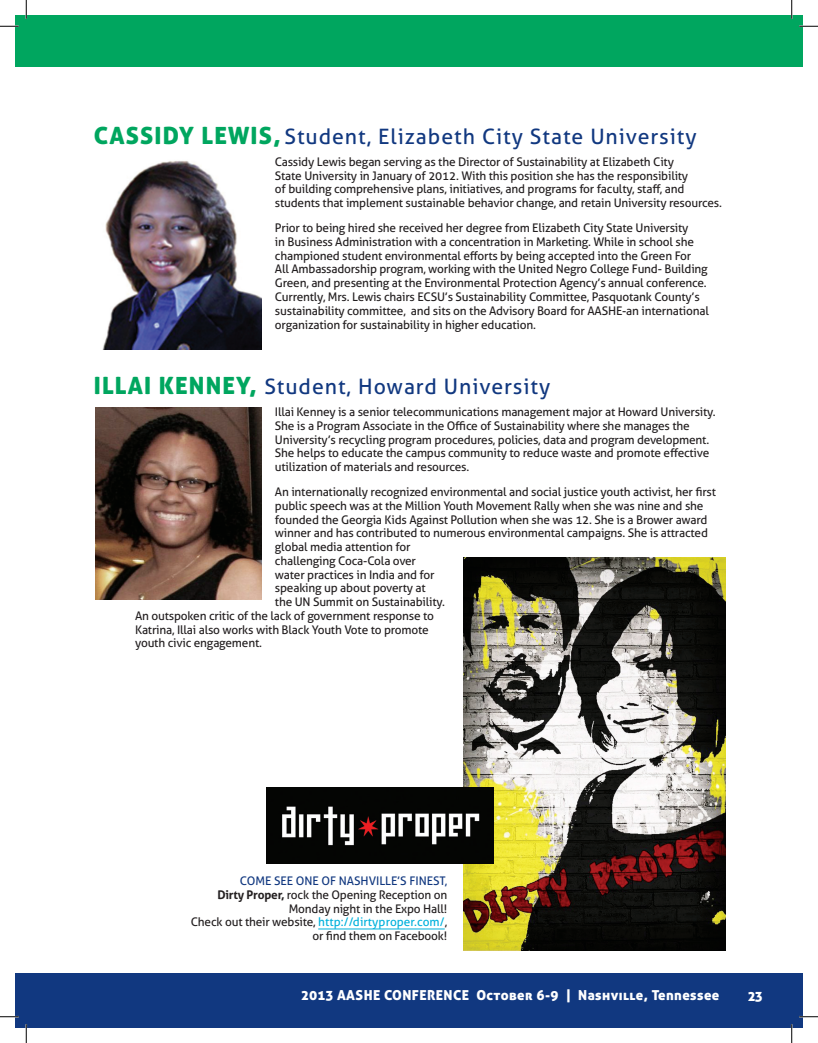
<style>
.page{position:relative;width:818px;height:1043px;background:#fff}
.page>*{position:absolute;margin:0;border:0;box-sizing:border-box;transform-origin:0 0}
.t1{font:23.75px "Aller Display";color:#00a65f}
.t2{font:21.25px "Aller";letter-spacing:.045em;color:#113880}
.t3{font:13.75px "Aller Display";letter-spacing:.03em;color:#fff}
.t4{font:11.88px/13.8px "Aller";letter-spacing:-.015em;color:#231f20}
.s1{font-family:"Aller Display";font-size:23.75px;color:#00a65f}
.s2{color:#113880}
.s3{font-weight:700}
.s4{color:#00b1dc}
</style>
<div class="page">
<div style="left:15px;top:973px;width:11px;height:54px;background:#113880"></div>
<div style="left:26px;top:973px;width:776px;height:54px;background:#113880"></div>
<div style="left:15px;top:15px;width:11px;height:51px;background:#00a65f"></div>
<div style="left:26px;top:15px;width:776px;height:51px;background:#00a65f"></div>
<img style="left:102px;top:161px;width:159px;height:188px">
<img style="left:95px;top:408px;width:166px;height:191px">
<img style="left:463px;top:557px;width:262px;height:393px">
<hr style="left:318px;top:928px;width:126px;height:1px;background:#00b1dc">
<img style="left:266px;top:788px;width:227px;height:75px">
<svg style="left:0;top:25px;width:19px;height:2px"></svg>
<svg style="left:799px;top:25px;width:19px;height:2px"></svg>
<svg style="left:0;top:1015px;width:19px;height:2px"></svg>
<svg style="left:799px;top:1015px;width:19px;height:2px"></svg>
<svg style="left:25px;top:0;width:2px;height:19px"></svg>
<svg style="left:25px;top:1024px;width:2px;height:18px"></svg>
<svg style="left:790px;top:0;width:2px;height:19px"></svg>
<svg style="left:790px;top:1024px;width:2px;height:18px"></svg>
<h1 class="t1" style="left:94px;top:121px;width:16px">CASS</h1>
<h2 class="t2" style="left:155px;top:124px;width:543px"><span class="s1">IDY LEWIS,</span> Student, Elizabeth City State U niversity</h2>
<p class="t4" style="left:275px;top:155px;width:448px">Cassidy Lewis began serving as the Director of Sustainability at Elizabeth City<br>State U niversity in January of 2012. With this position she has the responsibility<br>of building comprehensive plans, initiatives, and programs for faculty, staff, and students that implement sustainable behavior change, and retain U niversity resources.</p>
<p class="t4" style="left:275px;top:221px;width:435px">Prior to being hired she received her degree from Elizabeth City State U niversity<br>in Business Administration with a concentration in Marketing. While in school she championed student environmental efforts by being accepted into the Green For<br>All Ambassadorship program, working with the United Negro College Fund- Building Green, and presenting at the Environmental Protection Agency’s annual conference.<br>Currently, Mrs. Lewis chairs ECSU’s Sustainability Committee, Pasquotank County’s sustainability committee, and sits on the Advisory Board for AASHE-an international organization for sustainability in higher education.</p>
<h2 class="t2" style="left:94px;top:374px;width:458px"><span class="s1">ILLAI KENNEY,</span> Student, H oward U niversity</h2>
<p class="t4" style="left:275px;top:405px;width:442px">I llai Kenney is a senior telecommunications management major at Howard U niversity.<br>She is a Program Associate in the Office of Sustainability where she manages the<br>U niversity’s recycling program procedures, policies, data and program development.<br>She helps to educate the campus community to reduce waste and promote effective utilization of materials and resources.</p>
<p class="t4" style="left:275px;top:485px;width:442px">An internationally recognized environmental and social justice youth activist, her first</p>
<p class="t4" style="left:275px;top:498px;width:430px">public speech was at the Million Youth Movement Rally when she was nine and she</p>
<p class="t4" style="left:275px;top:512px;width:434px">founded the Georgia Kids Against Pollution when she was 12. She is a Brower award</p>
<p class="t4" style="left:275px;top:526px;width:434px">winner and has contributed to numerous environmental campaigns. She is attracted</p>
<p class="t4" style="left:275px;top:540px;width:137px">global media attention for</p>
<p class="t4" style="left:275px;top:553px;width:143px">challenging Coca-Cola over</p>
<p class="t4" style="left:275px;top:567px;width:161px">water practices in I ndia and for</p>
<p class="t4" style="left:275px;top:581px;width:152px">speaking up about poverty at</p>
<p class="t4" style="left:275px;top:595px;width:172px">the UN Summit on Sustainability.</p>
<p class="t4" style="left:135px;top:608px;width:300px">An outspoken critic of the lack of government response to</p>
<p class="t4" style="left:135px;top:622px;width:295px">Katrina, I llai also works with Black Youth Vote to promote</p>
<p class="t4" style="left:135px;top:636px;width:128px">youth civic engagement.</p>
<p class="t4" style="left:191px;top:874px;width:258px;text-align:right"><span class="s2">Come see one of Nashville’s finest,<br></span><span class="s3">Dirty Proper,</span> rock the Opening Reception on Monday night in the Expo Hall!<br>Check out their website, <span class="s4">http://dirtyproper.com/</span>, or find them on Facebook!</p>
<p class="t3" style="left:301px;top:986px;width:63px">2013 AASHE</p>
<p class="t3" style="left:384px;top:986px;width:336px">CONFERENCE OCTOBER 6-9 | NASHVILLE, TENNESSEE</p>
<p class="t3" style="left:748px;top:987px;width:16px">23</p>
</div>
